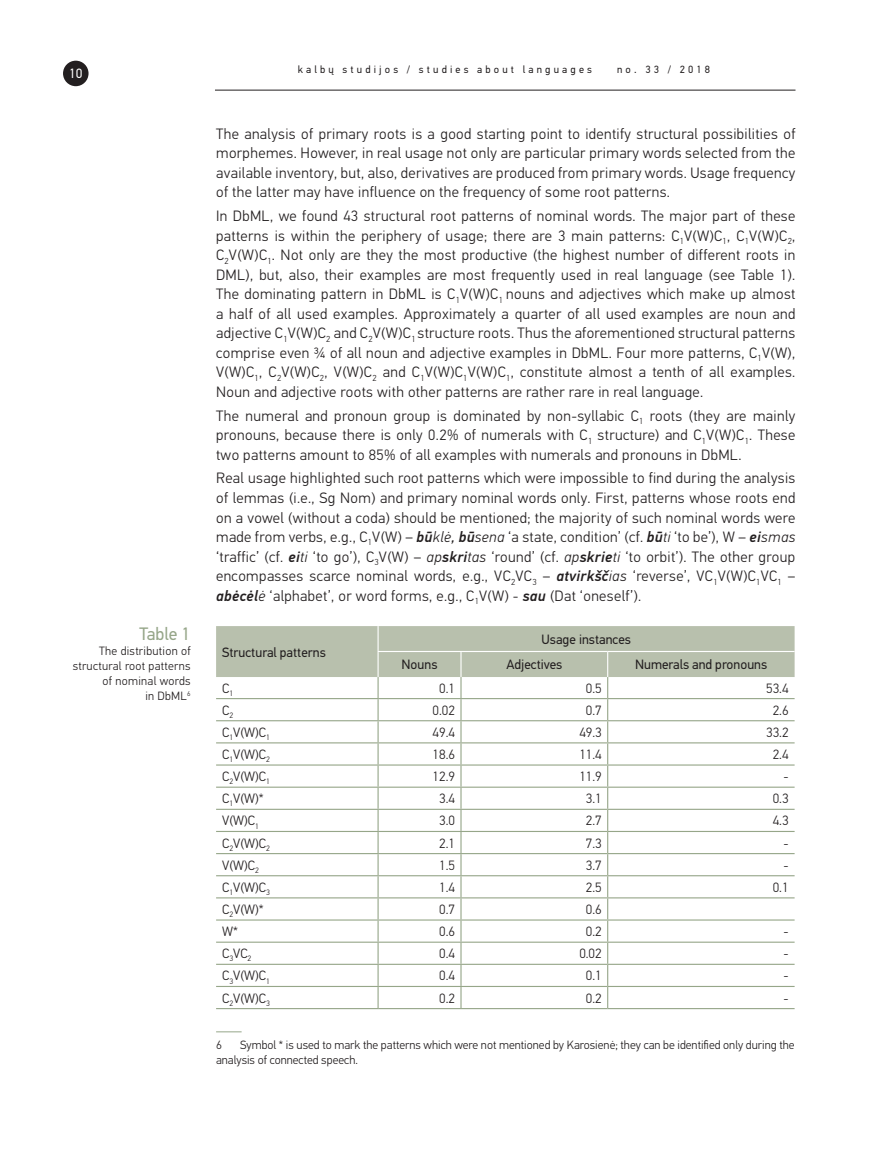
<style>
.page{position:relative;width:893px;height:1149px;background:#fff}
.page>*{position:absolute;margin:0;border:0;box-sizing:border-box;transform-origin:0 0}
.pav_nr{font:18px "PF Din Text Pro";color:#96a689}
.Tekstas_kalbu_be_kel{font:300 15px/19.5px "PF Din Text Pro";letter-spacing:.025em;color:#231f20;text-align:justify}
.t1{font:300 13.5px "PF Din Text Pro";color:#231f20}
.t2{font:13.5px "PF Din Text Pro";color:#231f20}
.t3{font:13.5px "PF Din Text Pro";color:#fff}
.Isnasa{font:300 12px/15px "PF Din Text Pro";color:#231f20}
.Tekstas_kalbu_be_kel-2{font:300 12px/15px "PF Din Text Pro";letter-spacing:.025em;color:#231f20;text-align:right}
.t4{font:10.5px "PF Din Text Pro";letter-spacing:.3em;color:#231f20}
.s1{font-weight:500;font-style:italic}
.s2{font-style:italic}
.s3{font-weight:400;font-style:italic}
</style>
<div class="page">
<div style="left:63px;top:61px;width:26px;height:25px;background:#231f20;border-radius:50%"></div>
<hr style="left:215px;top:90px;width:580px;height:1px;background:#231f20">
<svg style="left:216px;top:626px;width:579px;height:381px"></svg>
<hr style="left:216px;top:1007px;width:162px;height:1px;background:#96a689">
<hr style="left:378px;top:1007px;width:83px;height:1px;background:#96a689">
<hr style="left:461px;top:1007px;width:147px;height:1px;background:#96a689">
<hr style="left:608px;top:1007px;width:187px;height:1px;background:#96a689">
<svg style="left:216px;top:1031px;width:26px;height:1px"></svg>
<p class="t3" style="left:69px;top:65px;width:15px">10</p>
<p class="t4" style="left:298px;top:63px;width:296px">kalbų studijos / studies about languages</p>
<p class="t4" style="left:617px;top:63px;width:94px">no. 33 / 2018</p>
<p class="pav_nr" style="left:139px;top:622px;width:53px">Table 1</p>
<p class="Tekstas_kalbu_be_kel-2" style="left:73px;top:643px;width:119px">The distribution of structural root patterns of nominal words<br>in DbML<sup>6</sup></p>
<p class="Tekstas_kalbu_be_kel" style="left:216px;top:124px;width:581px">The analysis of primary roots is a good starting point to identify structural possibilities of morphemes. However, in real usage not only are particular primary words selected from the available inventory, but, also, derivatives are produced from primary words. Usage frequency of the latter may have influence on the frequency of some root patterns.</p>
<p class="Tekstas_kalbu_be_kel" style="left:216px;top:206px;width:581px">In DbML, we found 43 structural root patterns of nominal words. The major part of these patterns is within the periphery of usage; there are 3 main patterns: C<sub>1</sub>V(W)C<sub>1</sub>, C<sub>1</sub>V(W)C<sub>2</sub>, C<sub>2</sub>V(W)C<sub>1</sub>. Not only are they the most productive (the highest number of different roots in DML), but, also, their examples are most frequently used in real language (see Table 1).<br>The dominating pattern in DbML is C<sub>1</sub>V(W)C<sub>1</sub> nouns and adjectives which make up almost a half of all used examples. Approximately a quarter of all used examples are noun and adjective C<sub>1</sub>V(W)C<sub>2</sub> and C<sub>2</sub>V(W)C<sub>1</sub> structure roots. Thus the aforementioned structural patterns comprise even ¾ of all noun and adjective examples in DbML. Four more patterns, C<sub>1</sub>V(W), V(W)C<sub>1</sub>, C<sub>2</sub>V(W)C<sub>2</sub>, V(W)C<sub>2</sub> and C<sub>1</sub>V(W)C<sub>1</sub>V(W)C<sub>1</sub>, constitute almost a tenth of all examples.<br>Noun and adjective roots with other patterns are rather rare in real language.</p>
<p class="Tekstas_kalbu_be_kel" style="left:216px;top:406px;width:581px">The numeral and pronoun group is dominated by non-syllabic C<sub>1</sub> roots (they are mainly pronouns, because there is only 0.2% of numerals with C<sub>1</sub> structure) and C<sub>1</sub>V(W)C<sub>1</sub>. These two patterns amount to 85% of all examples with numerals and pronouns in DbML.</p>
<p class="Tekstas_kalbu_be_kel" style="left:216px;top:468px;width:581px">Real usage highlighted such root patterns which were impossible to find during the analysis of lemmas (i.e., Sg Nom) and primary nominal words only. First, patterns whose roots end on a vowel (without a coda) should be mentioned; the majority of such nominal words were made from verbs, e.g., C<sub>1</sub>V(W) – <span class="s1">bū</span><span class="s2">klė</span><span class="s3">,</span> <span class="s1">bū</span><span class="s2">sena</span> ‘a state, condition’ (cf. <span class="s1">bū</span><span class="s2">ti</span> ‘to be’), W – <span class="s1">ei</span><span class="s2">smas </span>‘traffic’ (cf. <span class="s1">ei</span><span class="s2">ti</span> ‘to go’), C<sub>3</sub>V(W) – <span class="s2">ap</span><span class="s1">skri</span><span class="s2">tas</span> ‘round’ (cf. <span class="s2">ap</span><span class="s1">skrie</span><span class="s2">ti</span> ‘to orbit’). The other group encompasses scarce nominal words, e.g., VC<sub>2</sub>VC<sub>3</sub> – <span class="s1">atvirkšč</span><span class="s2">ias</span> ‘reverse’, VC<sub>1</sub>V(W)C<sub>1</sub>VC<sub>1</sub> – <span class="s1">abėcėl</span><span class="s2">ė</span> ‘alphabet’, or word forms, e.g., C<sub>1</sub>V(W) - <span class="s1">sau</span> (Dat ‘oneself’).<sup>6</sup></p>
<p class="t2" style="left:222px;top:643px;width:105px">Structural patterns</p>
<p class="t2" style="left:542px;top:631px;width:91px">Usage instances</p>
<p class="t2" style="left:402px;top:656px;width:37px">Nouns</p>
<p class="t2" style="left:506px;top:656px;width:58px">Adjectives</p>
<p class="t2" style="left:635px;top:656px;width:134px">Numerals and pronouns</p>
<p class="t1" style="left:222px;top:680px;width:13px">C<sub>1</sub></p>
<p class="t1" style="left:439px;top:680px;width:17px">0.1</p>
<p class="t1" style="left:586px;top:680px;width:17px">0.5</p>
<p class="t1" style="left:766px;top:680px;width:24px">53.4</p>
<p class="t1" style="left:222px;top:702px;width:13px">C<sub>2</sub></p>
<p class="t1" style="left:433px;top:702px;width:24px">0.02</p>
<p class="t1" style="left:586px;top:702px;width:17px">0.7</p>
<p class="t1" style="left:773px;top:702px;width:17px">2.6</p>
<p class="t1" style="left:222px;top:724px;width:49px">C<sub>1</sub>V(W)C<sub>1</sub></p>
<p class="t1" style="left:433px;top:724px;width:24px">49.4</p>
<p class="t1" style="left:579px;top:724px;width:24px">49.3</p>
<p class="t1" style="left:766px;top:724px;width:24px">33.2</p>
<p class="t1" style="left:222px;top:746px;width:49px">C<sub>1</sub>V(W)C<sub>2</sub></p>
<p class="t1" style="left:433px;top:746px;width:24px">18.6</p>
<p class="t1" style="left:579px;top:746px;width:24px">11.4</p>
<p class="t1" style="left:773px;top:746px;width:17px">2.4</p>
<p class="t1" style="left:222px;top:768px;width:49px">C<sub>2</sub>V(W)C<sub>1</sub></p>
<p class="t1" style="left:433px;top:768px;width:24px">12.9</p>
<p class="t1" style="left:579px;top:768px;width:24px">11.9</p>
<p class="t1" style="left:783px;top:768px;width:7px">-</p>
<p class="t1" style="left:222px;top:790px;width:43px">C<sub>1</sub>V(W)*</p>
<p class="t1" style="left:439px;top:790px;width:17px">3.4</p>
<p class="t1" style="left:586px;top:790px;width:17px">3.1</p>
<p class="t1" style="left:773px;top:790px;width:17px">0.3</p>
<p class="t1" style="left:222px;top:812px;width:38px">V(W)C<sub>1</sub></p>
<p class="t1" style="left:439px;top:812px;width:17px">3.0</p>
<p class="t1" style="left:586px;top:812px;width:17px">2.7</p>
<p class="t1" style="left:773px;top:812px;width:17px">4.3</p>
<p class="t1" style="left:222px;top:835px;width:49px">C<sub>2</sub>V(W)C<sub>2</sub></p>
<p class="t1" style="left:439px;top:835px;width:17px">2.1</p>
<p class="t1" style="left:586px;top:835px;width:17px">7.3</p>
<p class="t1" style="left:222px;top:857px;width:38px">V(W)C<sub>2</sub></p>
<p class="t1" style="left:439px;top:857px;width:17px">1.5</p>
<p class="t1" style="left:586px;top:857px;width:17px">3.7</p>
<p class="t1" style="left:222px;top:879px;width:49px">C<sub>1</sub>V(W)C<sub>3</sub></p>
<p class="t1" style="left:439px;top:879px;width:17px">1.4</p>
<p class="t1" style="left:586px;top:879px;width:17px">2.5</p>
<p class="t1" style="left:773px;top:879px;width:17px">0.1</p>
<p class="t1" style="left:222px;top:901px;width:43px">C<sub>2</sub>V(W)*</p>
<p class="t1" style="left:439px;top:901px;width:17px">0.7</p>
<p class="t1" style="left:586px;top:901px;width:17px">0.6</p>
<p class="t1" style="left:222px;top:923px;width:17px">W*</p>
<p class="t1" style="left:439px;top:923px;width:17px">0.6</p>
<p class="t1" style="left:586px;top:923px;width:17px">0.2</p>
<p class="t1" style="left:783px;top:923px;width:7px">-</p>
<p class="t1" style="left:222px;top:945px;width:31px">C<sub>3</sub>VC<sub>2</sub></p>
<p class="t1" style="left:439px;top:945px;width:17px">0.4</p>
<p class="t1" style="left:579px;top:945px;width:24px">0.02</p>
<p class="t1" style="left:783px;top:945px;width:7px">-</p>
<p class="t1" style="left:222px;top:967px;width:49px">C<sub>3</sub>V(W)C<sub>1</sub></p>
<p class="t1" style="left:439px;top:967px;width:17px">0.4</p>
<p class="t1" style="left:586px;top:967px;width:17px">0.1</p>
<p class="t1" style="left:783px;top:967px;width:7px">-</p>
<p class="t1" style="left:222px;top:989px;width:49px">C<sub>2</sub>V(W)C<sub>3</sub></p>
<p class="t1" style="left:439px;top:989px;width:17px">0.2</p>
<p class="t1" style="left:586px;top:989px;width:17px">0.2</p>
<p class="Isnasa" style="left:216px;top:1037px;width:580px;text-indent:24px">Symbol * is used to mark the patterns which were not mentioned by Karosienė; they can be identified only during the analysis of connected speech.</p>
<p class="Isnasa" style="left:216px;top:1037px;width:7px">6</p>
</div>
